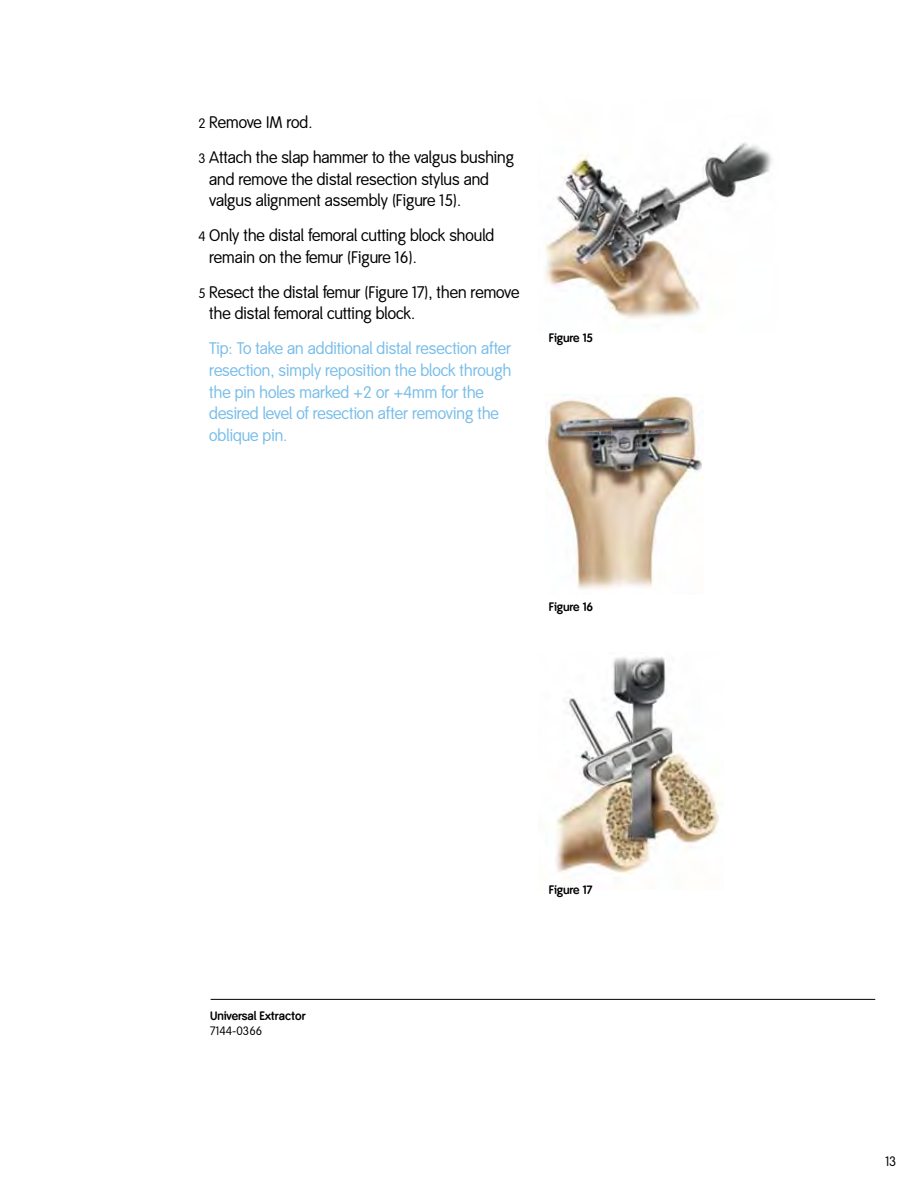
<style>
.page{position:relative;width:918px;height:1188px;background:#fff}
.page>*{position:absolute;margin:0;border:0;box-sizing:border-box;transform-origin:0 0}
.t1{font:16.5px/21.8px "Smith&Nephew";color:#000}
.t2{font:16.5px/21.8px "Smith&Nephew";color:#79bde8}
.t3{font:13.5px "Smith&Nephew";color:#000}
.t4{font:700 12px "Smith&Nephew";letter-spacing:-.01em;color:#000}
.t5{font:12px "Smith&Nephew";color:#000}
.s1{font-size:13.5px}
</style>
<div class="page">
<img style="left:545px;top:142px;width:227px;height:177px">
<img style="left:556px;top:657px;width:164px;height:233px">
<img style="left:545px;top:395px;width:159px;height:195px">
<hr style="left:211px;top:999px;width:664px;height:1px;background:#000">
<p class="t1" style="left:198px;top:106px;width:317px;line-height:34.7px"><span class="s1">2</span> Remove IM rod.<br><span class="s1">3</span> Attach the slap hammer to the valgus bushing</p>
<p class="t1" style="left:209px;top:169px;width:281px">and remove the distal resection stylus and valgus alignment assembly (Figure 15).</p>
<p class="t1" style="left:209px;top:225px;width:287px;text-indent:-11px"><span class="s1">4</span> Only the distal femoral cutting block should remain on the femur (Figure 16).</p>
<p class="t1" style="left:209px;top:282px;width:312px;text-indent:-11px"><span class="s1">5</span> Resect the distal femur (Figure 17), then remove the distal femoral cutting block.</p>
<p class="t2" style="left:209px;top:338px;width:303px">Tip: To take an additional distal resection after resection, simply reposition the block through the pin holes marked +2 or +4mm for the desired level of resection after removing the oblique pin.</p>
<p class="t4" style="left:549px;top:330px;width:46px">Figure 15</p>
<p class="t4" style="left:549px;top:600px;width:46px">Figure 16</p>
<p class="t4" style="left:210px;top:1009px;width:97px">Universal Extractor</p>
<p class="t5" style="left:210px;top:1024px;width:54px">7144-0366</p>
<p class="t4" style="left:549px;top:883px;width:45px">Figure 17</p>
<p class="t3" style="left:885px;top:1154px;width:13px">13</p>
</div>
